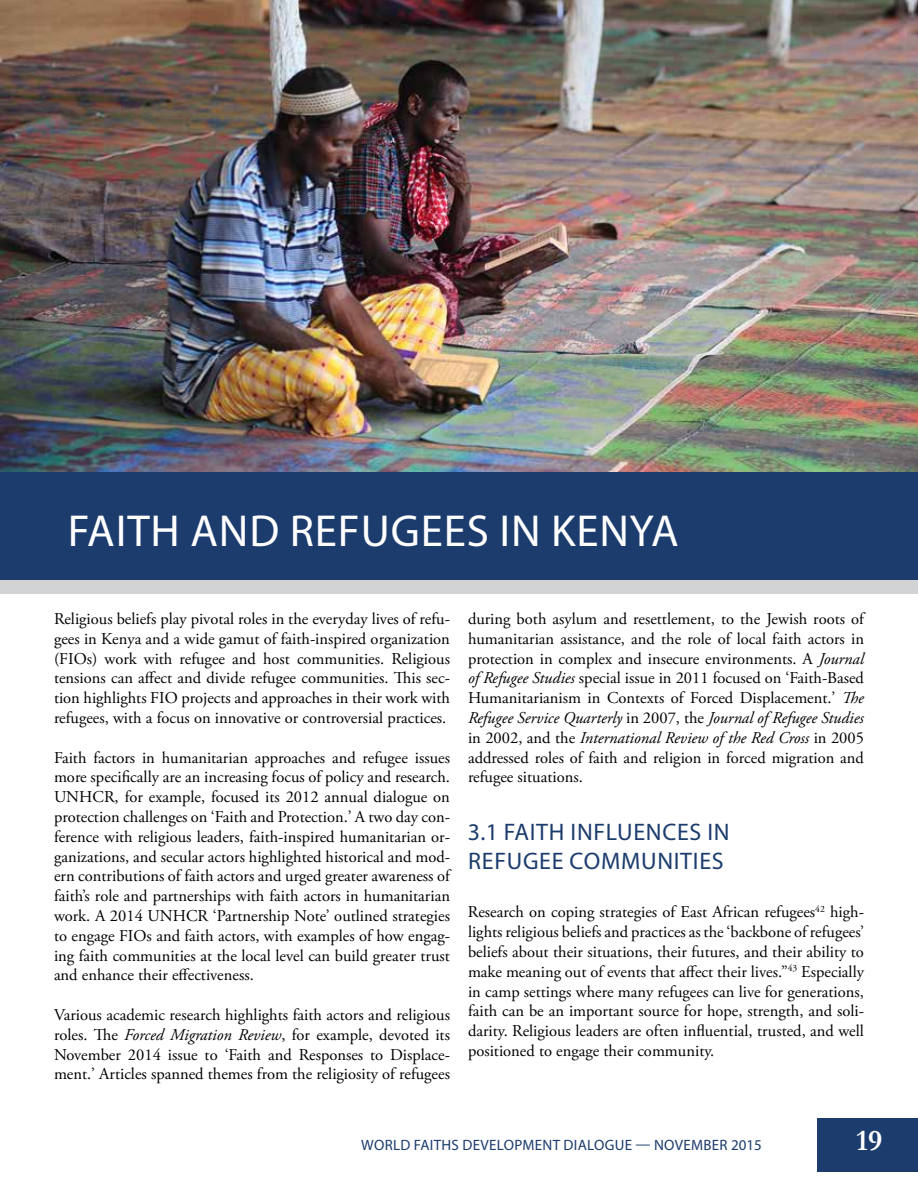
<style>
.page{position:relative;width:918px;height:1188px;background:#fff}
.page>*{position:absolute;margin:0;border:0;box-sizing:border-box;transform-origin:0 0}
.t1{font:45px "Myriad Pro";letter-spacing:.02em;color:#fff}
.t2{font:700 30px "Garamond";color:#fff}
.t3{font:24px/28.8px "Myriad Pro";letter-spacing:.03em;color:#1c3c6d}
.t4{font:16.5px/19.8px "Adobe Garamond Pro";color:#000;text-align:justify}
.t5{font:15px "Myriad Pro";letter-spacing:.02em;color:#1c3c6d}
.s1{font-style:italic}
</style>
<div class="page">
<div style="left:817px;top:1118px;width:101px;height:54px;background:#1c3c6d"></div>
<img style="left:0;top:0;width:918px;height:472px">
<div style="left:0;top:472px;width:918px;height:122px;background:#1c3c6d"></div>
<div style="left:0;top:580px;width:918px;height:14px;background:#d1d3d4"></div>
<h1 class="t1" style="left:68px;top:503px;width:612px">FAITH AND REFUGEES IN KENYA</h1>
<p class="t4" style="left:54px;top:609px;width:398px">Religious beliefs play pivotal roles in the everyday lives of refu&shy;gees in Kenya and a wide gamut of faith-inspired organization (FIOs) work with refugee and host communities. Religious tensions can affect and divide refugee communities. This sec&shy;tion highlights FIO projects and approaches in their work with refugees, with a focus on innovative or controversial practices.</p>
<p class="t4" style="left:54px;top:748px;width:398px">Faith factors in humanitarian approaches and refugee issues more specifically are an increasing focus of policy and research.<br>UNHCR, for example, focused its 2012 annual dialogue on protection challenges on ‘Faith and Protection.’ A two day con&shy;ference with religious leaders, faith-inspired humanitarian or&shy;ganizations, and secular actors highlighted historical and mod&shy;ern contributions of faith actors and urged greater awareness of faith’s role and partnerships with faith actors in humanitarian work. A 2014 UNHCR ‘Partnership Note’ outlined strategies to engage FIOs and faith actors, with examples of how engag&shy;ing faith communities at the local level can build greater trust and enhance their effectiveness.</p>
<p class="t4" style="left:54px;top:1005px;width:398px">Various academic research highlights faith actors and religious roles. The <span class="s1">Forced Migration Review</span>, for example, devoted its November 2014 issue to ‘Faith and Responses to Displace&shy;ment.’ Articles spanned themes from the religiosity of refugees</p>
<p class="t4" style="left:468px;top:609px;width:398px">during both asylum and resettlement, to the Jewish roots of humanitarian assistance, and the role of local faith actors in protection in complex and insecure environments. A <span class="s1">Journal of Refugee Studies</span> special issue in 2011 focused on ‘Faith-Based Humanitarianism in Contexts of Forced Displacement.’ <span class="s1">The Refugee Service Quarterly</span> in 2007, the <span class="s1">Journal of Refugee Studies </span>in 2002, and the <span class="s1">International Review of the Red Cross</span> in 2005 addressed roles of faith and religion in forced migration and refugee situations.</p>
<h3 class="t3" style="left:468px;top:817px;width:263px">3.1 FAITH INFLUENCES IN<br>REFUGEE COMMUNITIES</h3>
<p class="t4" style="left:468px;top:903px;width:398px">Research on coping strategies of East African refugees<sup>42</sup> high&shy;lights religious beliefs and practices as the ‘backbone of refugees’ beliefs about their situations, their futures, and their ability to make meaning out of events that affect their lives.”<sup>43</sup> Especially in camp settings where many refugees can live for generations, faith can be an important source for hope, strength, and soli&shy;darity. Religious leaders are often influential, trusted, and well positioned to engage their community.</p>
<p class="t5" style="left:361px;top:1136px;width:402px">WORLD FAITHS DEVELOPMENT DIALOGUE — NOVEMBER 2015</p>
<h2 class="t2" style="left:856px;top:1123px;width:27px">19</h2>
</div>
